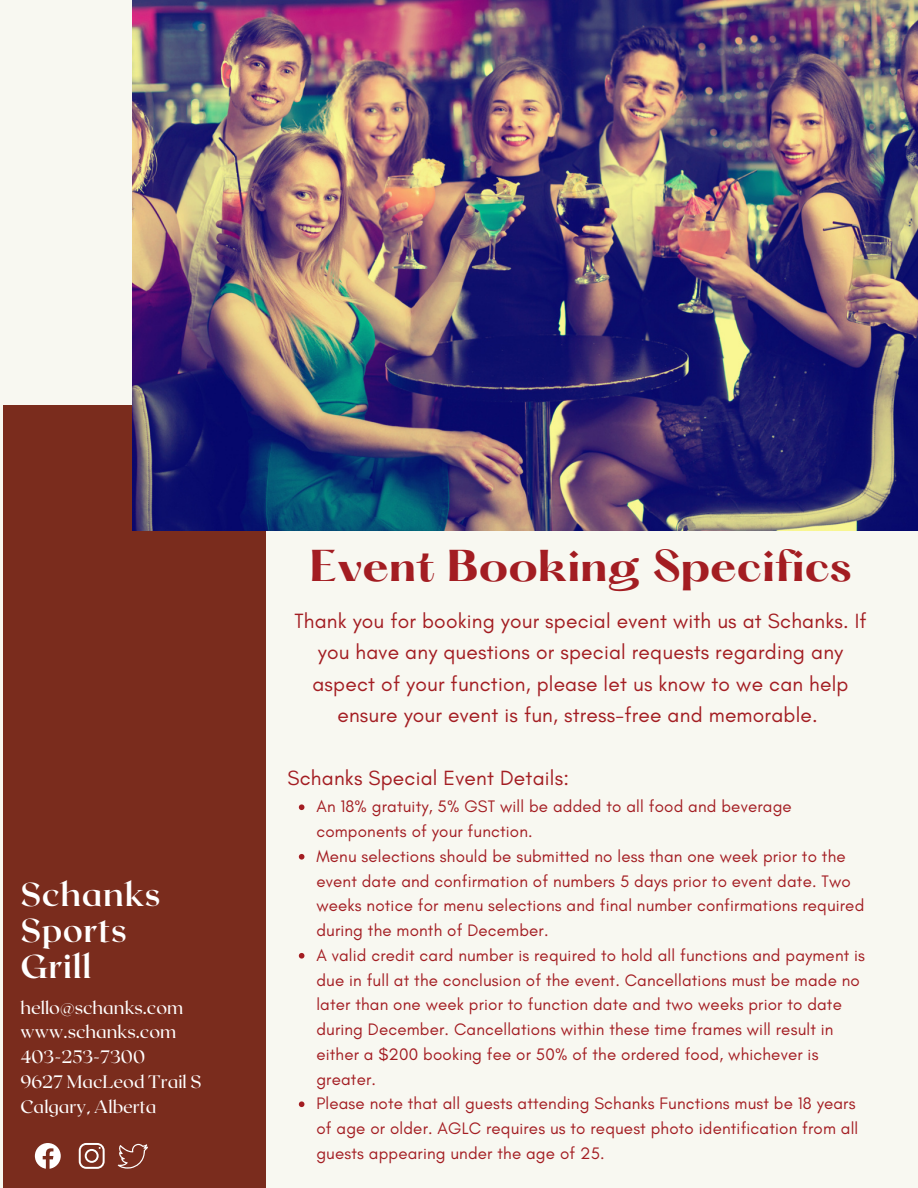
<style>
.page{position:relative;width:918px;height:1188px;background:#f8f8f1}
.page>*{position:absolute;margin:0;border:0;box-sizing:border-box;transform-origin:0 0}
.t1{font:700 39px "Hatton";color:#a31d22}
.t2{font:700 33px "Roxborough CF";letter-spacing:.015em;color:#fff}
.t3{font:21px/31.5px "Glacial Indifference";letter-spacing:.01em;color:#a31d22;text-align:center}
.t4{font:18px "Roxborough CF";color:#fff}
.t5{font:16.95px/24.8px "Glacial Indifference";letter-spacing:.01em;color:#a31d22}
</style>
<div class="page">
<div style="left:3px;top:405px;width:262px;height:783px;background:#7a2c1d"></div>
<img style="left:133px;top:0;width:785px;height:531px">
<svg style="left:299px;top:804px;width:5px;height:6px"></svg>
<svg style="left:299px;top:854px;width:5px;height:6px"></svg>
<svg style="left:299px;top:953px;width:5px;height:6px"></svg>
<svg style="left:299px;top:1101px;width:5px;height:6px"></svg>
<svg style="left:35px;top:1143px;width:26px;height:26px"></svg>
<svg style="left:79px;top:1143px;width:26px;height:26px"></svg>
<svg style="left:118px;top:1144px;width:30px;height:25px"></svg>
<p class="t2" style="left:20px;top:873px;width:141px">Schanks</p>
<p class="t2" style="left:20px;top:909px;width:108px">Sports</p>
<p class="t2" style="left:20px;top:945px;width:73px">Grill</p>
<p class="t4" style="left:20px;top:996px;width:164px">hello@schanks.com</p>
<p class="t4" style="left:20px;top:1020px;width:157px">www.schanks.com</p>
<p class="t4" style="left:20px;top:1045px;width:126px">403-253-7300</p>
<p class="t4" style="left:20px;top:1070px;width:182px">9627 MacLeod Trail S</p>
<p class="t4" style="left:20px;top:1095px;width:137px">Calgary, Alberta</p>
<p class="t1" style="left:309px;top:547px;width:544px">Event Booking Specifics</p>
<p class="t3" style="left:294px;top:605px;width:574px">Thank you for booking your special event with us at Schanks. If you have any questions or special requests regarding any aspect of your function, please let us know to we can help ensure your event is fun, stress-free and memorable.</p>
<p class="t3" style="left:288px;top:762px;width:283px">Schanks Special Event Details:</p>
<p class="t5" style="left:316px;top:794px;width:477px">An 18% gratuity, 5% GST will be added to all food and beverage components of your function.</p>
<p class="t5" style="left:316px;top:844px;width:549px">Menu selections should be submitted no less than one week prior to the event date and confirmation of numbers 5 days prior to event date. Two weeks notice for menu selections and final number confirmations required during the month of December.</p>
<p class="t5" style="left:316px;top:943px;width:550px">A valid credit card number is required to hold all functions and payment is due in full at the conclusion of the event. Cancellations must be made no later than one week prior to function date and two weeks prior to date during December. Cancellations within these time frames will result in either a $200 booking fee or 50% of the ordered food, whichever is greater.</p>
<p class="t5" style="left:316px;top:1091px;width:543px">Please note that all guests attending Schanks Functions must be 18 years of age or older. AGLC requires us to request photo identification from all guests appearing under the age of 25.</p>
</div>
